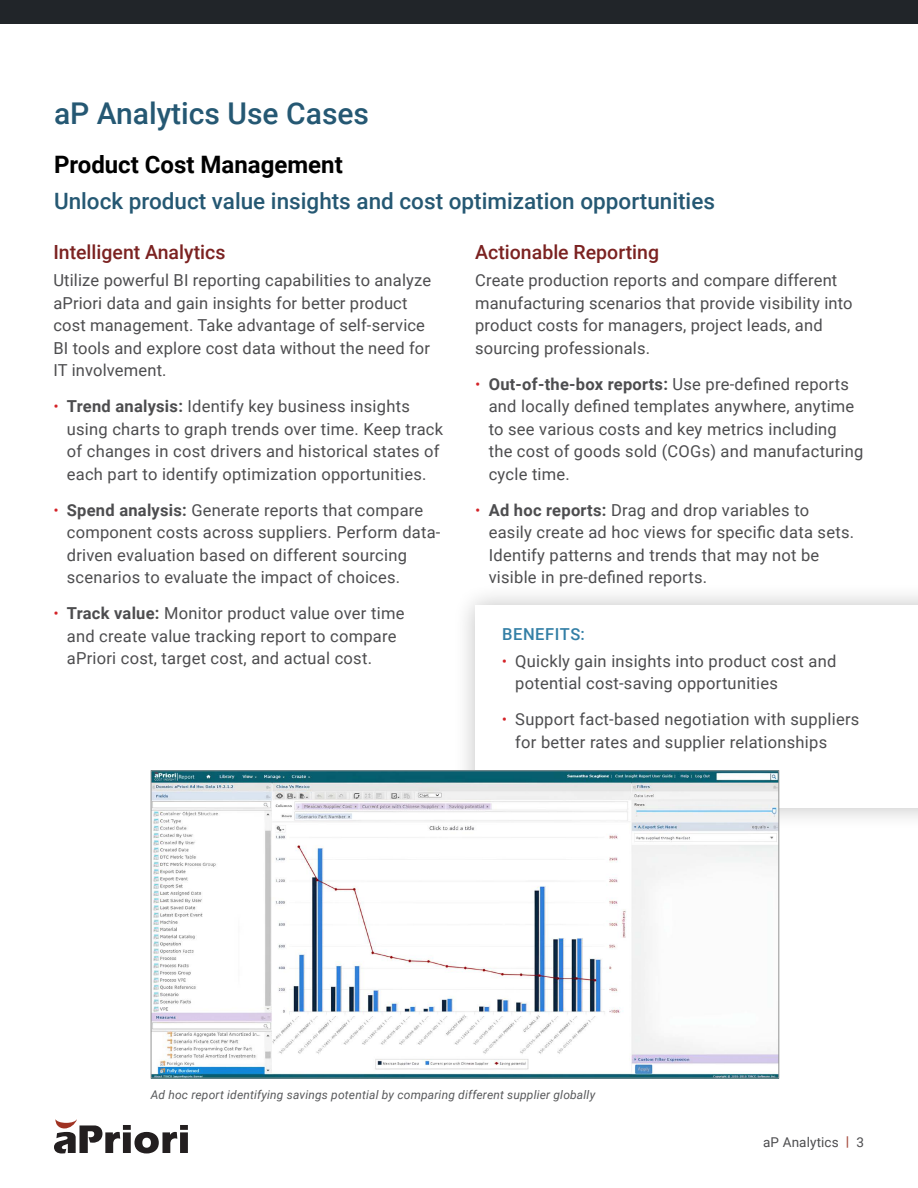
<style>
.page{position:relative;width:918px;height:1188px;background:#fff}
.page>*{position:absolute;margin:0;border:0;box-sizing:border-box;transform-origin:0 0}
.t1{font:500 30px "Roboto";color:#255873}
.t2{font:700 24px "Roboto";color:#000}
.t3{font:500 22.5px "Roboto";color:#255873}
.t4{font:500 19.5px "Roboto";color:#7b2221}
.t5{font:16.5px/22.5px "Roboto";letter-spacing:.015em;color:#4d4d4f}
.t6{font:500 16.5px "Roboto";letter-spacing:.035em;color:#337fa6}
.t7{font:13.5px "Roboto";letter-spacing:.01em;color:#4d4d4f}
.t8{font:italic 12px "Roboto";letter-spacing:.015em;color:#58595b}
.s1{font-weight:300;color:#d42227}
.s2{font-weight:700}
.s3{font-weight:900;color:#a95245}
</style>
<div class="page">
<div style="left:0;top:0;width:918px;height:24px;background:#212529"></div>
<svg style="left:54px;top:1119px;width:134px;height:35px"></svg>
<div style="left:453px;top:583px;width:465px;height:248px;background:#000;opacity:.25"></div>
<div style="left:476px;top:606px;width:442px;height:202px;background:#fff"></div>
<img style="left:153px;top:772px;width:624px;height:304px">
<h1 class="t1" style="left:54px;top:92px;width:317px">aP Analytics Use Cases</h1>
<h2 class="t2" style="left:54px;top:147px;width:290px">Product Cost Management</h2>
<h3 class="t3" style="left:54px;top:185px;width:663px">Unlock product value insights and cost optimization opportunities</h3>
<p class="t4" style="left:53px;top:239px;width:174px">Intelligent Analytics</p>
<p class="t5" style="left:53px;top:269px;width:379px">Utilize powerful BI reporting capabilities to analyze aPriori data and gain insights for better product cost management. Take advantage of self-service BI tools and explore cost data without the need for IT involvement.</p>
<p class="t5" style="left:67px;top:395px;width:378px;text-indent:-13px"><span class="s1">•</span> <span class="s2">Trend analysis:</span> Identify key business insights using charts to graph trends over time. Keep track of changes in cost drivers and historical states of each part to identify optimization opportunities.</p>
<p class="t5" style="left:67px;top:498px;width:375px;text-indent:-13px"><span class="s1">•</span> <span class="s2">Spend analysis:</span> Generate reports that compare component costs across suppliers. Perform data&shy;driven evaluation based on different sourcing scenarios to evaluate the impact of choices.</p>
<p class="t5" style="left:67px;top:602px;width:339px;text-indent:-13px"><span class="s1">•</span> <span class="s2">Track value:</span> Monitor product value over time and create value tracking report to compare aPriori cost, target cost, and actual cost.</p>
<p class="t4" style="left:475px;top:239px;width:185px">Actionable Reporting</p>
<p class="t5" style="left:475px;top:269px;width:379px">Create production reports and compare different manufacturing scenarios that provide visibility into product costs for managers, project leads, and sourcing professionals.</p>
<p class="t5" style="left:489px;top:372px;width:376px;text-indent:-13px"><span class="s1">•</span> <span class="s2">Out-of-the-box reports:</span> Use pre-defined reports and locally defined templates anywhere, anytime to see various costs and key metrics including the cost of goods sold (COGs) and manufacturing cycle time.</p>
<p class="t5" style="left:489px;top:498px;width:367px;text-indent:-13px"><span class="s1">•</span> <span class="s2">Ad hoc reports:</span> Drag and drop variables to easily create ad hoc views for specific data sets.<br>Identify patterns and trends that may not be visible in pre-defined reports.</p>
<p class="t6" style="left:502px;top:623px;width:84px">BENEFITS:</p>
<p class="t5" style="left:515px;top:649px;width:323px;text-indent:-13px"><span class="s1">•</span> Quickly gain insights into product cost and potential cost-saving opportunities</p>
<p class="t5" style="left:515px;top:708px;width:346px;text-indent:-13px"><span class="s1">•</span> Support fact-based negotiation with suppliers for better rates and supplier relationships</p>
<p class="t8" style="left:151px;top:1087px;width:446px">Ad hoc report identifying savings potential by comparing different supplier globally</p>
<p class="t7" style="left:763px;top:1132px;width:102px">aP Analytics <span class="s3">|</span> 3</p>
</div>
